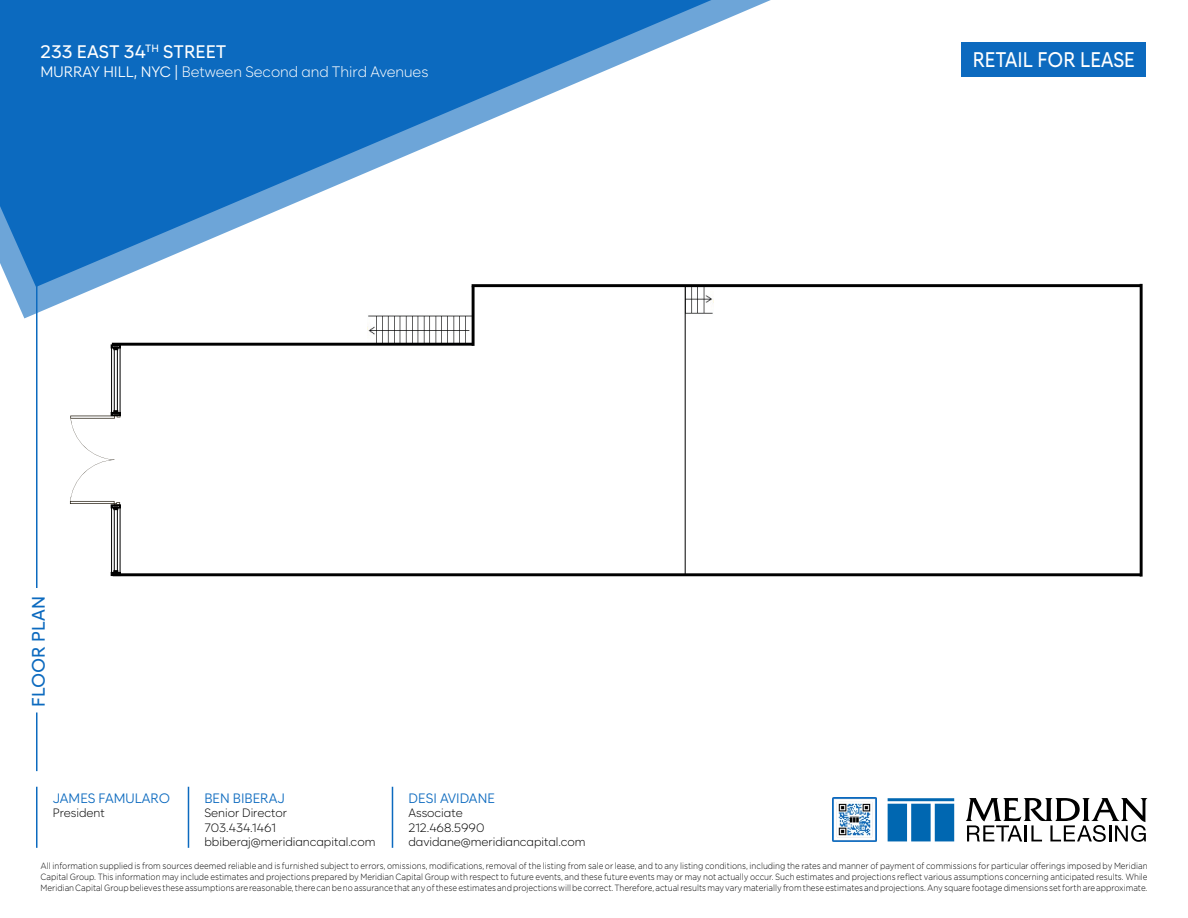
<style>
.page{position:relative;width:1188px;height:918px;background:#fff}
.page>*{position:absolute;margin:0;border:0;box-sizing:border-box;transform-origin:0 0}
.t1{font:500 21px "Zabal DEMO";color:#fff;scale:.9 1}
.t2{font:500 18px "Zabal DEMO";color:#fff}
.t3{font:500 18px "Zabal DEMO";color:#0c6abf}
.t4{font:300 15px "Zabal DEMO";color:#fff}
.t5{font:13.5px "Zabal DEMO";color:#0c6abf}
.t6{font:300 12px/14.4px "Zabal DEMO";color:#000}
.t7{font:300 9px/10.8px "Gotham";color:#000;text-align:justify;scale:.89 1}
.s1{font-weight:400}
</style>
<div class="page">
<svg style="left:10px;top:0;width:782px;height:318px"></svg>
<svg style="left:0;top:0;width:711px;height:287px;fill:#0c6abf"></svg>
<svg style="left:888px;top:798px;width:66px;height:43px;background:#2b81be"></svg>
<svg style="left:966px;top:798px;width:182px;height:44px"></svg>
<hr style="left:36px;top:712px;width:2px;height:59px;background:#0c6abf">
<hr style="left:36px;top:141px;width:2px;height:447px;background:#0c6abf">
<hr style="left:36px;top:787px;width:2px;height:61px;background:#0c6abf">
<img style="left:832px;top:798px;width:45px;height:44px">
<div style="left:962px;top:42px;width:184px;height:35px;background:#0c6abf"></div>
<hr style="left:188px;top:787px;width:1px;height:61px;background:#0c6abf">
<hr style="left:392px;top:787px;width:1px;height:61px;background:#0c6abf">
<img style="left:367px;top:308px;width:105px;height:35px">
<img style="left:686px;top:287px;width:27px;height:31px">
<hr style="left:685px;top:287px;width:1px;height:288px;background:#000">
<hr style="left:113px;top:573px;width:1028px;height:3px;background:#000">
<hr style="left:1140px;top:284px;width:3px;height:293px;background:#000">
<hr style="left:472px;top:284px;width:670px;height:3px;background:#000">
<hr style="left:472px;top:287px;width:3px;height:59px;background:#000">
<hr style="left:112px;top:343px;width:361px;height:3px;background:#000">
<div style="left:111px;top:344px;width:10px;height:5px;border:2px solid #010101"></div>
<div style="left:111px;top:572px;width:10px;height:4px;border:2px solid #010101"></div>
<svg style="left:70px;top:347px;width:51px;height:227px"></svg>
<h2 class="t2" style="left:40px;top:41px;width:188px">233 EAST 34<sup>TH</sup> STREET</h2>
<h3 class="t4" style="left:40px;top:63px;width:389px"><span class="s1">MURRAY HILL, NYC |</span> Between Second and Third Avenues</h3>
<h2 class="t3" style="left:28px;top:707px;width:112px;rotate:-90deg">FLOOR PLAN</h2>
<h3 class="t5" style="left:53px;top:790px;width:119px">JAMES FAMULARO</h3>
<h3 class="t6" style="left:53px;top:806px;width:53px">President</h3>
<h3 class="t5" style="left:204px;top:790px;width:82px">BEN BIBERAJ</h3>
<h3 class="t6" style="left:204px;top:806px;width:172px">Senior Director<br>703.434.1461 bbiberaj@meridiancapital.com</h3>
<h3 class="t5" style="left:408px;top:790px;width:88px">DESI AVIDANE</h3>
<h3 class="t6" style="left:408px;top:806px;width:179px">Associate<br>212.468.5990 davidane@meridiancapital.com</h3>
<h1 class="t1" style="left:973px;top:47px;width:182px">RETAIL FOR LEASE</h1>
<p class="t7" style="left:41px;top:860px;width:1245px">All information supplied is from sources deemed reliable and is furnished subject to errors, omissions, modifications, removal of the listing from sale or lease, and to any listing conditions, including the rates and manner of payment of commissions for particular offerings imposed by Meridian Capital Group. This information may include estimates and projections prepared by Meridian Capital Group with respect to future events, and these future events may or may not actually occur. Such estimates and projections reflect various assumptions concerning anticipated results. While Meridian Capital Group believes these assumptions are reasonable, there can be no assurance that any of these estimates and projections will be correct. Therefore, actual results may vary materially from these estimates and projections. Any square footage dimensions set forth are approximate.</p>
</div>
